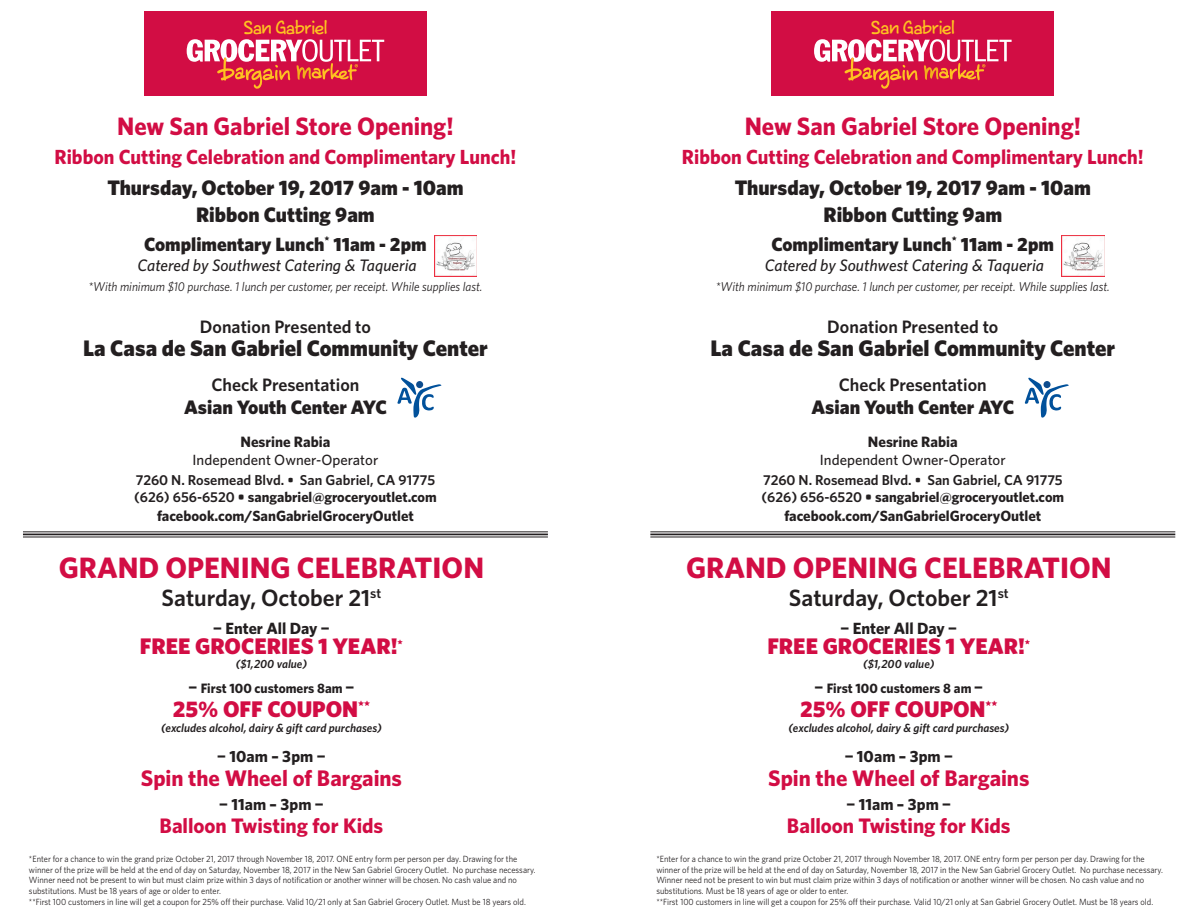
<style>
.page{position:relative;width:1188px;height:918px;background:#fff}
.page>*{position:absolute;margin:0;border:0;box-sizing:border-box;transform-origin:0 0}
.t1{font:700 29.55px "Whitney";color:#d20d44}
.t2{font:700 25.2px "Whitney";color:#d20d44}
.t3{font:600 23.55px "Whitney";color:#231f20}
.t4{font:900 22.65px "Whitney";color:#d20d44}
.t5{font:900 22.5px "Whitney";color:#231f20}
.t6{font:700 22.5px "Whitney";color:#d20d44}
.t7{font:900 22.5px "Whitney";color:#d20d44}
.t8{font:900 21px/27px "Whitney";color:#231f20;text-align:center}
.t9{font:700 21px "Whitney";color:#d20d44}
.t10{font:700 20.55px "Whitney";color:#d20d44}
.t11{font:900 19.5px "Whitney";color:#231f20}
.t12{font:900 19.2px "Whitney";color:#231f20}
.t13{font:19.05px "Bargain Best";color:#fec221}
.t14{font:600 18px "Whitney";color:#231f20}
.t15{font:italic 500 16.65px "Whitney";color:#231f20}
.t16{font:700 16.2px "Whitney";letter-spacing:.005em;color:#231f20}
.t17{font:700 15px "Whitney";color:#231f20}
.t18{font:700 14.85px "Whitney";color:#231f20}
.t19{font:500 14.85px "Whitney";color:#231f20}
.t20{font:600 14.4px/17.2px "Whitney";color:#231f20}
.t21{font:700 13.65px "Whitney";color:#231f20}
.t22{font:italic 12.75px "Whitney";color:#231f20;scale:.95 1}
.t23{font:italic 600 11.85px "Whitney";color:#231f20}
.t24{font:9px/10.8px "Whitney";color:#231f20;scale:.94 1}
.s1{font-weight:700}
.s2{font-size:16.2px}
</style>
<div class="page">
<hr style="left:23px;top:531px;width:525px;height:1px;background:#231f20">
<hr style="left:23px;top:534px;width:525px;height:1px;background:#231f20">
<hr style="left:23px;top:537px;width:525px;height:1px;background:#231f20">
<hr style="left:650px;top:531px;width:525px;height:1px;background:#231f20">
<hr style="left:650px;top:534px;width:525px;height:1px;background:#231f20">
<hr style="left:650px;top:537px;width:525px;height:1px;background:#231f20">
<div style="left:144px;top:12px;width:283px;height:84px;background:#d20d44"></div>
<svg style="left:187px;top:39px;width:197px;height:50px"></svg>
<div style="left:772px;top:12px;width:282px;height:84px;background:#d20d44"></div>
<svg style="left:814px;top:39px;width:198px;height:50px"></svg>
<img style="left:434px;top:235px;width:43px;height:41px">
<img style="left:1062px;top:235px;width:42px;height:41px">
<svg style="left:397px;top:378px;width:44px;height:40px"></svg>
<svg style="left:1025px;top:378px;width:44px;height:40px"></svg>
<h3 class="t13" style="left:244px;top:16px;width:85px">San Gabriel</h3>
<h3 class="t13" style="left:871px;top:16px;width:85px">San Gabriel</h3>
<h2 class="t2" style="left:117px;top:110px;width:338px">New San Gabriel Store Opening!</h2>
<h3 class="t10" style="left:55px;top:143px;width:463px">Ribbon Cutting Celebration and Complimentary Lunch!</h3>
<h2 class="t2" style="left:745px;top:110px;width:338px">New San Gabriel Store Opening!</h2>
<h3 class="t10" style="left:682px;top:143px;width:463px">Ribbon Cutting Celebration and Complimentary Lunch!</h3>
<h3 class="t8" style="left:107px;top:174px;width:358px">Thursday, October 19, 2017 9am - 10am<br>Ribbon Cutting 9am</h3>
<h3 class="t8" style="left:735px;top:174px;width:358px">Thursday, October 19, 2017 9am - 10am<br>Ribbon Cutting 9am</h3>
<h3 class="t12" style="left:144px;top:231px;width:284px">Complimentary Lunch<sup>*</sup> 11am - 2pm</h3>
<h3 class="t15" style="left:137px;top:254px;width:281px">Catered by Southwest Catering &amp; Taqueria</h3>
<h3 class="t22" style="left:88px;top:278px;width:416px">*With minimum $10 purchase. 1 lunch per customer, per receipt. While supplies last.</h3>
<h3 class="t12" style="left:772px;top:231px;width:284px">Complimentary Lunch<sup>*</sup> 11am - 2pm</h3>
<h3 class="t15" style="left:765px;top:254px;width:281px">Catered by Southwest Catering &amp; Taqueria</h3>
<h3 class="t22" style="left:716px;top:278px;width:416px">*With minimum $10 purchase. 1 lunch per customer, per receipt. While supplies last.</h3>
<h3 class="t14" style="left:200px;top:315px;width:173px">Donation Presented to</h3>
<h3 class="t5" style="left:83px;top:333px;width:406px">La Casa de San Gabriel Community Center</h3>
<h3 class="t14" style="left:827px;top:315px;width:173px">Donation Presented to</h3>
<h3 class="t5" style="left:711px;top:333px;width:406px">La Casa de San Gabriel Community Center</h3>
<h3 class="t14" style="left:211px;top:372px;width:150px">Check Presentation</h3>
<h3 class="t11" style="left:184px;top:394px;width:204px">Asian Youth Center AYC</h3>
<h3 class="t14" style="left:839px;top:372px;width:150px">Check Presentation</h3>
<h3 class="t11" style="left:812px;top:394px;width:204px">Asian Youth Center AYC</h3>
<h3 class="t17" style="left:240px;top:432px;width:91px">Nesrine Rabia</h3>
<h3 class="t19" style="left:193px;top:450px;width:187px">Independent Owner-Operator</h3>
<h3 class="t20" style="left:134px;top:471px;width:304px">7260 N. Rosemead Blvd. • San Gabriel, CA 91775 (626) 656-6520 <span class="s1">• sangabriel@groceryoutlet.com</span></h3>
<h3 class="t17" style="left:868px;top:432px;width:91px">Nesrine Rabia</h3>
<h3 class="t19" style="left:820px;top:450px;width:187px">Independent Owner-Operator</h3>
<h3 class="t20" style="left:761px;top:471px;width:304px">7260 N. Rosemead Blvd. • San Gabriel, CA 91775 (626) 656-6520 <span class="s1">• sangabriel@groceryoutlet.com</span></h3>
<h3 class="t18" style="left:157px;top:506px;width:258px">facebook.com/SanGabrielGroceryOutlet</h3>
<h3 class="t18" style="left:784px;top:506px;width:258px">facebook.com/SanGabrielGroceryOutlet</h3>
<h1 class="t1" style="left:59px;top:548px;width:427px">GRAND OPENING CELEBRATION</h1>
<h3 class="t3" style="left:162px;top:582px;width:221px">Saturday, October 21<sup>st</sup></h3>
<h1 class="t1" style="left:686px;top:548px;width:427px">GRAND OPENING CELEBRATION</h1>
<h3 class="t3" style="left:789px;top:582px;width:221px">Saturday, October 21<sup>st</sup></h3>
<h3 class="t16" style="left:213px;top:617px;width:118px">− Enter All Day −</h3>
<h3 class="t7" style="left:140px;top:631px;width:264px">FREE GROCERIES 1 YEAR!<sup>*</sup></h3>
<h3 class="t23" style="left:236px;top:656px;width:73px">($1,200 value)</h3>
<h3 class="t16" style="left:841px;top:617px;width:118px">− Enter All Day −</h3>
<h3 class="t7" style="left:767px;top:631px;width:264px">FREE GROCERIES 1 YEAR!<sup>*</sup></h3>
<h3 class="t23" style="left:863px;top:656px;width:73px">($1,200 value)</h3>
<h3 class="t21" style="left:189px;top:679px;width:167px"><span class="s2">−</span> First 100 customers 8am <span class="s2">−</span></h3>
<h3 class="t4" style="left:173px;top:694px;width:199px">25% OFF COUPON<sup>**</sup></h3>
<h3 class="t23" style="left:161px;top:720px;width:222px">(excludes alcohol, dairy &amp; gift card purchases)</h3>
<h3 class="t21" style="left:815px;top:679px;width:170px"><span class="s2">−</span> First 100 customers 8 am <span class="s2">−</span></h3>
<h3 class="t4" style="left:800px;top:694px;width:199px">25% OFF COUPON<sup>**</sup></h3>
<h3 class="t23" style="left:789px;top:720px;width:222px">(excludes alcohol, dairy &amp; gift card purchases)</h3>
<h3 class="t16" style="left:217px;top:746px;width:110px">− 10am – 3pm −</h3>
<h3 class="t6" style="left:141px;top:763px;width:263px">Spin the Wheel of Bargains</h3>
<h3 class="t16" style="left:845px;top:746px;width:110px">− 10am – 3pm −</h3>
<h3 class="t6" style="left:768px;top:763px;width:263px">Spin the Wheel of Bargains</h3>
<h3 class="t16" style="left:219px;top:793px;width:106px">− 11am – 3pm −</h3>
<h3 class="t9" style="left:160px;top:812px;width:225px">Balloon Twisting for Kids</h3>
<h3 class="t16" style="left:847px;top:793px;width:106px">− 11am – 3pm −</h3>
<h3 class="t9" style="left:787px;top:812px;width:225px">Balloon Twisting for Kids</h3>
<p class="t24" style="left:29px;top:853px;width:540px">*Enter for a chance to win the grand prize October 21, 2017 through November 18, 2017. ONE entry form per person per day. Drawing for the winner of the prize will be held at the end of day on Saturday, November 18, 2017 in the New San Gabriel Grocery Outlet. No purchase necessary.<br>Winner need not be present to win but must claim prize within 3 days of notification or another winner will be chosen. No cash value and no substitutions. Must be 18 years of age or older to enter.<br>**First 100 customers in line will get a coupon for 25% off their purchase. Valid 10/21 only at San Gabriel Grocery Outlet. Must be 18 years old.</p>
<p class="t24" style="left:656px;top:853px;width:540px">*Enter for a chance to win the grand prize October 21, 2017 through November 18, 2017. ONE entry form per person per day. Drawing for the winner of the prize will be held at the end of day on Saturday, November 18, 2017 in the New San Gabriel Grocery Outlet. No purchase necessary.<br>Winner need not be present to win but must claim prize within 3 days of notification or another winner will be chosen. No cash value and no substitutions. Must be 18 years of age or older to enter.<br>**First 100 customers in line will get a coupon for 25% off their purchase. Valid 10/21 only at San Gabriel Grocery Outlet. Must be 18 years old.</p>
</div>
